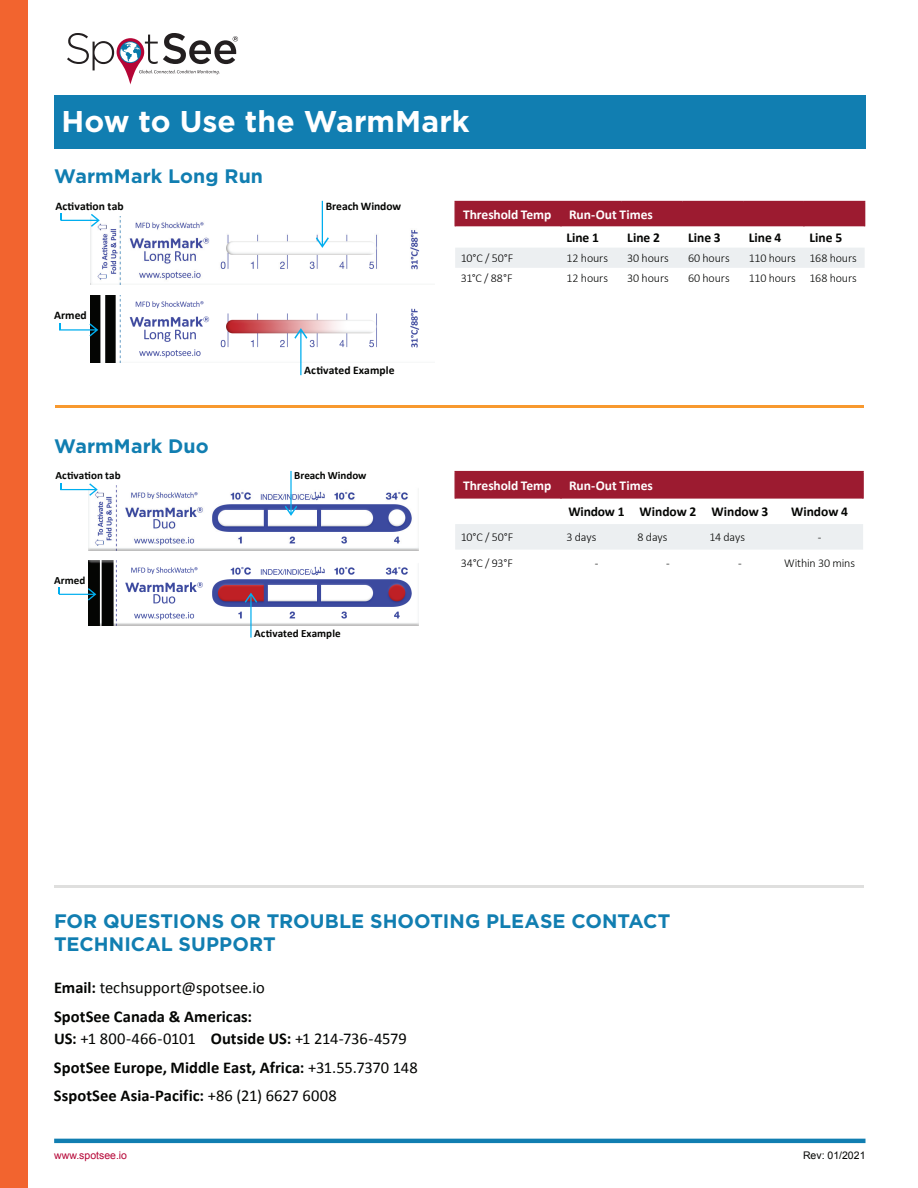
<style>
.page{position:relative;width:918px;height:1188px;background:#fff}
.page>*{position:absolute;margin:0;border:0;box-sizing:border-box;transform-origin:0 0}
.t1{font:700 30px "Gotham";color:#fff}
.t2{font:700 19.5px/22.4px "Gotham";letter-spacing:.005em;color:#117eb1}
.t3{font:700 16.5px/28.5px "Calibri";letter-spacing:.005em;color:#040503}
.t4{font:700 13.5px "Calibri";color:#040503}
.t5{font:700 13.5px "Calibri";letter-spacing:-.01em;color:#fff}
.t6{font:300 12px "Calibri";letter-spacing:-.01em;color:#040503}
.t7{font:300 12px "Calibri";letter-spacing:-.015em;color:#000}
.t8{font:700 11.55px "Calibri";letter-spacing:.005em;color:#040503}
.t9{font:700 11.1px "Calibri";letter-spacing:.005em;color:#040503}
.t10{font:10.5px "Arial";color:#b50536}
.t11{font:10.5px "Arial";color:#040503}
.s1{font-weight:400}
</style>
<div class="page">
<div style="left:54px;top:1139px;width:812px;height:4px;border:2px solid #117eb1"></div>
<hr style="left:54px;top:885px;width:810px;height:3px;background:#dfdfde">
<div style="left:0;top:0;width:27px;height:1188px;background:#f2642f"></div>
<div style="left:54px;top:95px;width:811px;height:54px;background:#117eb1"></div>
<svg style="left:67px;top:33px;width:171px;height:52px"></svg>
<img style="left:89px;top:486px;width:329px;height:65px">
<img style="left:89px;top:561px;width:329px;height:65px">
<svg style="left:60px;top:483px;width:38px;height:13px"></svg>
<svg style="left:59px;top:588px;width:37px;height:13px"></svg>
<svg style="left:285px;top:471px;width:12px;height:45px"></svg>
<svg style="left:245px;top:593px;width:12px;height:45px"></svg>
<div style="left:455px;top:524px;width:408px;height:26px;background:#eceff1"></div>
<div style="left:455px;top:472px;width:407px;height:27px;background:#9c1b30"></div>
<hr style="left:455px;top:471px;width:106px;height:1px;background:#9c1b30">
<hr style="left:561px;top:471px;width:71px;height:1px;background:#9c1b30">
<hr style="left:632px;top:471px;width:72px;height:1px;background:#9c1b30">
<hr style="left:704px;top:471px;width:72px;height:1px;background:#9c1b30">
<hr style="left:776px;top:471px;width:88px;height:1px;background:#9c1b30">
<hr style="left:560px;top:472px;width:2px;height:27px;background:#9c1b30">
<hr style="left:862px;top:472px;width:2px;height:27px;background:#9c1b30">
<hr style="left:55px;top:405px;width:809px;height:3px;background:#f8992f">
<img style="left:90px;top:217px;width:330px;height:67px">
<img style="left:90px;top:295px;width:330px;height:68px">
<svg style="left:61px;top:214px;width:39px;height:13px"></svg>
<svg style="left:59px;top:323px;width:39px;height:13px"></svg>
<svg style="left:316px;top:201px;width:13px;height:47px"></svg>
<svg style="left:294px;top:328px;width:13px;height:47px"></svg>
<div style="left:455px;top:248px;width:410px;height:20px;background:#eceff1"></div>
<hr style="left:455px;top:201px;width:106px;height:1px;background:#9c1b30">
<hr style="left:561px;top:201px;width:61px;height:1px;background:#9c1b30">
<hr style="left:622px;top:201px;width:60px;height:1px;background:#9c1b30">
<hr style="left:682px;top:201px;width:61px;height:1px;background:#9c1b30">
<hr style="left:743px;top:201px;width:61px;height:1px;background:#9c1b30">
<hr style="left:804px;top:201px;width:61px;height:1px;background:#9c1b30">
<div style="left:455px;top:202px;width:410px;height:24px;background:#9c1b30"></div>
<h1 class="t1" style="left:62px;top:110px;width:410px">How to Use the WarmMark</h1>
<p class="t2" style="left:54px;top:167px;width:210px">WarmMark Long Run</p>
<p class="t8" style="left:55px;top:198px;width:70px">Activation tab</p>
<p class="t8" style="left:326px;top:201px;width:77px">Breach Window</p>
<p class="t8" style="left:54px;top:311px;width:34px">Armed</p>
<p class="t2" style="left:54px;top:436px;width:156px">WarmMark Duo</p>
<p class="t9" style="left:55px;top:468px;width:67px">Activation tab</p>
<p class="t9" style="left:54px;top:576px;width:33px">Armed</p>
<p class="t8" style="left:304px;top:363px;width:92px">Activated Example</p>
<p class="t9" style="left:294px;top:472px;width:74px">Breach Window</p>
<p class="t9" style="left:254px;top:626px;width:88px">Activated Example</p>
<p class="t5" style="left:463px;top:206px;width:90px">Threshold Temp</p>
<p class="t5" style="left:569px;top:206px;width:85px">Run-Out Times</p>
<p class="t4" style="left:567px;top:229px;width:34px">Line 1</p>
<p class="t4" style="left:627px;top:233px;width:34px">Line 2</p>
<p class="t4" style="left:688px;top:233px;width:34px">Line 3</p>
<p class="t4" style="left:749px;top:233px;width:34px">Line 4</p>
<p class="t4" style="left:809px;top:233px;width:34px">Line 5</p>
<p class="t7" style="left:461px;top:251px;width:54px">10°C / 50°F</p>
<p class="t6" style="left:567px;top:251px;width:43px">12 hours</p>
<p class="t6" style="left:627px;top:251px;width:43px">30 hours</p>
<p class="t6" style="left:688px;top:251px;width:43px">60 hours</p>
<p class="t6" style="left:749px;top:251px;width:110px">110 hours 168 hours</p>
<p class="t7" style="left:461px;top:271px;width:53px">31°C / 88°F</p>
<p class="t6" style="left:567px;top:271px;width:43px">12 hours</p>
<p class="t6" style="left:627px;top:271px;width:43px">30 hours</p>
<p class="t6" style="left:688px;top:271px;width:43px">60 hours</p>
<p class="t6" style="left:749px;top:271px;width:110px">110 hours 168 hours</p>
<p class="t5" style="left:463px;top:477px;width:90px">Threshold Temp</p>
<p class="t5" style="left:569px;top:477px;width:85px">Run-Out Times</p>
<p class="t4" style="left:568px;top:503px;width:202px">Window 1 Window 2 Window 3</p>
<p class="t4" style="left:791px;top:507px;width:58px">Window 4</p>
<p class="t7" style="left:461px;top:530px;width:54px">10°C / 50°F</p>
<p class="t7" style="left:567px;top:530px;width:31px">3 days</p>
<p class="t6" style="left:638px;top:530px;width:31px">8 days</p>
<p class="t6" style="left:710px;top:530px;width:37px">14 days</p>
<p class="t6" style="left:818px;top:530px;width:5px">-</p>
<p class="t7" style="left:461px;top:555px;width:54px">34°C / 93°F</p>
<p class="t6" style="left:595px;top:556px;width:5px">-</p>
<p class="t6" style="left:666px;top:556px;width:5px">-</p>
<p class="t6" style="left:738px;top:556px;width:5px">-</p>
<p class="t6" style="left:784px;top:555px;width:72px">Within 30 mins</p>
<p class="t2" style="left:54px;top:911px;width:618px">FOR QUESTIONS OR TROUBLE SHOOTING PLEASE CONTACT<br>TECHNICAL SUPPORT</p>
<p class="t3" style="left:54px;top:974px;width:212px">Email: <span class="s1">techsupport@spotsee.io<br></span>SpotSee Canada &amp; Americas:</p>
<p class="t3" style="left:54px;top:1025px;width:365px">US: <span class="s1">+1 800-466-0101</span> Outside US: <span class="s1">+1 214-736-4579<br></span>SpotSee Europe, Middle East, Africa: <span class="s1">+31.55.7370 148<br></span>SspotSee Asia-Pacific: <span class="s1">+86 (21) 6627 6008</span></p>
<p class="t10" style="left:54px;top:1151px;width:74px">www.spotsee.io</p>
<p class="t11" style="left:803px;top:1151px;width:64px">Rev: 01/2021</p>
</div>
